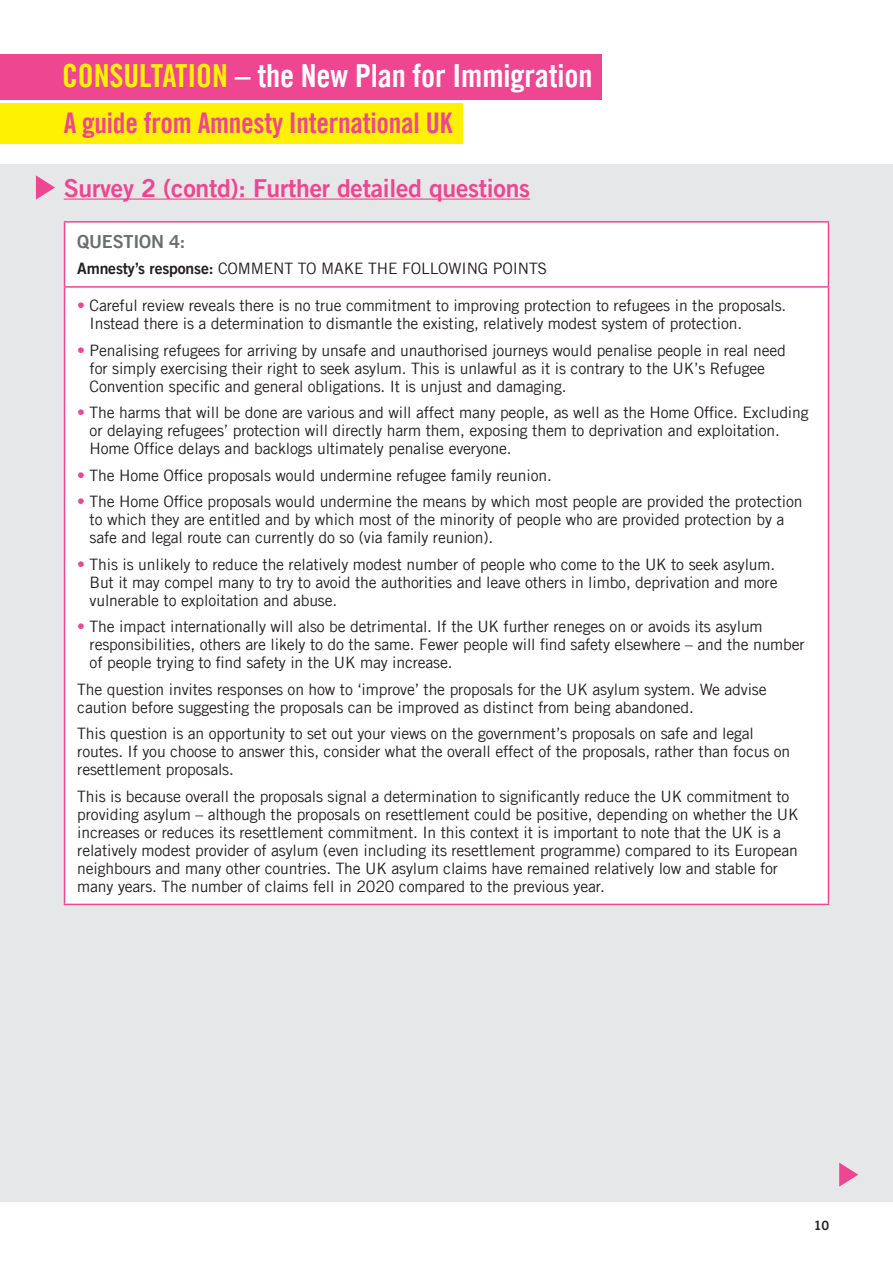
<style>
.page{position:relative;width:893px;height:1263px;background:#fff}
.page>*{position:absolute;margin:0;border:0;box-sizing:border-box;transform-origin:0 0}
.t1{font:31.8px "Amnesty Trade Gothic Bd Cn 20";letter-spacing:-.005em;color:#fff}
.t2{font:28.5px "Amnesty Trade Gothic Bd Cn 20";letter-spacing:-.01em;color:#ee4690}
.Sub{font:24.75px "Amnesty Trade Gothic Bd 2";letter-spacing:-.01em;color:#ee4690}
.Table_text___questio{font:18px "Amnesty Trade Gothic Bd 2";letter-spacing:-.01em;color:#6c6d70}
.Table_text___questio-2{font:15.75px/18px "Amnesty Trade Gothic";letter-spacing:-.01em;color:#231f20}
.t3{font:12.75px "Amnesty Trade Gothic Bd 2";color:#231f20}
.s1{color:#fff101}
.s2{font-family:"Amnesty Trade Gothic Bd 2"}
.s3{color:#ee4690}
</style>
<div class="page">
<div style="left:0;top:103px;width:463px;height:41px;background:#fff101"></div>
<div style="left:0;top:54px;width:602px;height:46px;background:#ee4690"></div>
<div style="left:0;top:164px;width:893px;height:1038px;background:#e6e7e9"></div>
<hr style="left:64px;top:199px;width:466px;height:1px;background:#ee4690">
<svg style="left:36px;top:175px;width:19px;height:25px"></svg>
<div style="left:65px;top:223px;width:763px;height:681px;background:#fff"></div>
<hr style="left:64px;top:221px;width:765px;height:2px;background:#ee4690">
<hr style="left:64px;top:223px;width:1px;height:63px;background:#ee4690">
<hr style="left:828px;top:223px;width:1px;height:63px;background:#ee4690">
<hr style="left:64px;top:286px;width:765px;height:2px;background:#ee4690">
<hr style="left:64px;top:288px;width:1px;height:616px;background:#ee4690">
<hr style="left:828px;top:288px;width:1px;height:616px;background:#ee4690">
<hr style="left:64px;top:904px;width:765px;height:1px;background:#ee4690">
<svg style="left:839px;top:1162px;width:19px;height:25px"></svg>
<h1 class="t1" style="left:62px;top:56px;width:532px"><span class="s1">CONSULTATION</span> – the New Plan for Immigration</h1>
<h2 class="t2" style="left:64px;top:105px;width:390px">A guide from Amnesty International UK</h2>
<p class="Sub" style="left:64px;top:172px;width:468px">Survey 2 (contd): Further detailed questions</p>
<p class="Table_text___questio" style="left:77px;top:230px;width:110px">QUESTION 4:</p>
<p class="Table_text___questio-2" style="left:77px;top:259px;width:471px"><span class="s2">Amnesty’s response:</span> COMMENT TO MAKE THE FOLLOWING POINTS</p>
<p class="Table_text___questio-2" style="left:90px;top:296px;width:698px;text-indent:-12px"><span class="s3">•</span> Careful review reveals there is no true commitment to improving protection to refugees in the proposals.<br>Instead there is a determination to dismantle the existing, relatively modest system of protection.</p>
<p class="Table_text___questio-2" style="left:90px;top:341px;width:698px;text-indent:-12px"><span class="s3">•</span> Penalising refugees for arriving by unsafe and unauthorised journeys would penalise people in real need for simply exercising their right to seek asylum. This is unlawful as it is contrary to the UK’s Refugee<br>Convention specific and general obligations. It is unjust and damaging.</p>
<p class="Table_text___questio-2" style="left:90px;top:403px;width:720px;text-indent:-12px"><span class="s3">•</span> The harms that will be done are various and will affect many people, as well as the Home Office. Excluding or delaying refugees’ protection will directly harm them, exposing them to deprivation and exploitation.<br>Home Office delays and backlogs ultimately penalise everyone.</p>
<p class="Table_text___questio-2" style="left:77px;top:466px;width:476px"><span class="s3">•</span> The Home Office proposals would undermine refugee family reunion.</p>
<p class="Table_text___questio-2" style="left:90px;top:492px;width:714px;text-indent:-12px"><span class="s3">•</span> The Home Office proposals would undermine the means by which most people are provided the protection to which they are entitled and by which most of the minority of people who are provided protection by a safe and legal route can currently do so (via family reunion).</p>
<p class="Table_text___questio-2" style="left:90px;top:555px;width:689px;text-indent:-12px"><span class="s3">•</span> This is unlikely to reduce the relatively modest number of people who come to the UK to seek asylum.<br>But it may compel many to try to avoid the authorities and leave others in limbo, deprivation and more vulnerable to exploitation and abuse.</p>
<p class="Table_text___questio-2" style="left:90px;top:617px;width:717px;text-indent:-12px"><span class="s3">•</span> The impact internationally will also be detrimental. If the UK further reneges on or avoids its asylum responsibilities, others are likely to do the same. Fewer people will find safety elsewhere – and the number of people trying to find safety in the UK may increase.</p>
<p class="Table_text___questio-2" style="left:77px;top:680px;width:691px">The question invites responses on how to ‘improve’ the proposals for the UK asylum system. We advise caution before suggesting the proposals can be improved as distinct from being abandoned.</p>
<p class="Table_text___questio-2" style="left:77px;top:724px;width:714px">This question is an opportunity to set out your views on the government’s proposals on safe and legal routes. If you choose to answer this, consider what the overall effect of the proposals, rather than focus on resettlement proposals.</p>
<p class="Table_text___questio-2" style="left:77px;top:787px;width:723px">This is because overall the proposals signal a determination to significantly reduce the UK commitment to providing asylum – although the proposals on resettlement could be positive, depending on whether the UK increases or reduces its resettlement commitment. In this context it is important to note that the UK is a relatively modest provider of asylum (even including its resettlement programme) compared to its European neighbours and many other countries. The UK asylum claims have remained relatively low and stable for many years. The number of claims fell in 2020 compared to the previous year.</p>
<p class="t3" style="left:814px;top:1217px;width:17px">10</p>
</div>
